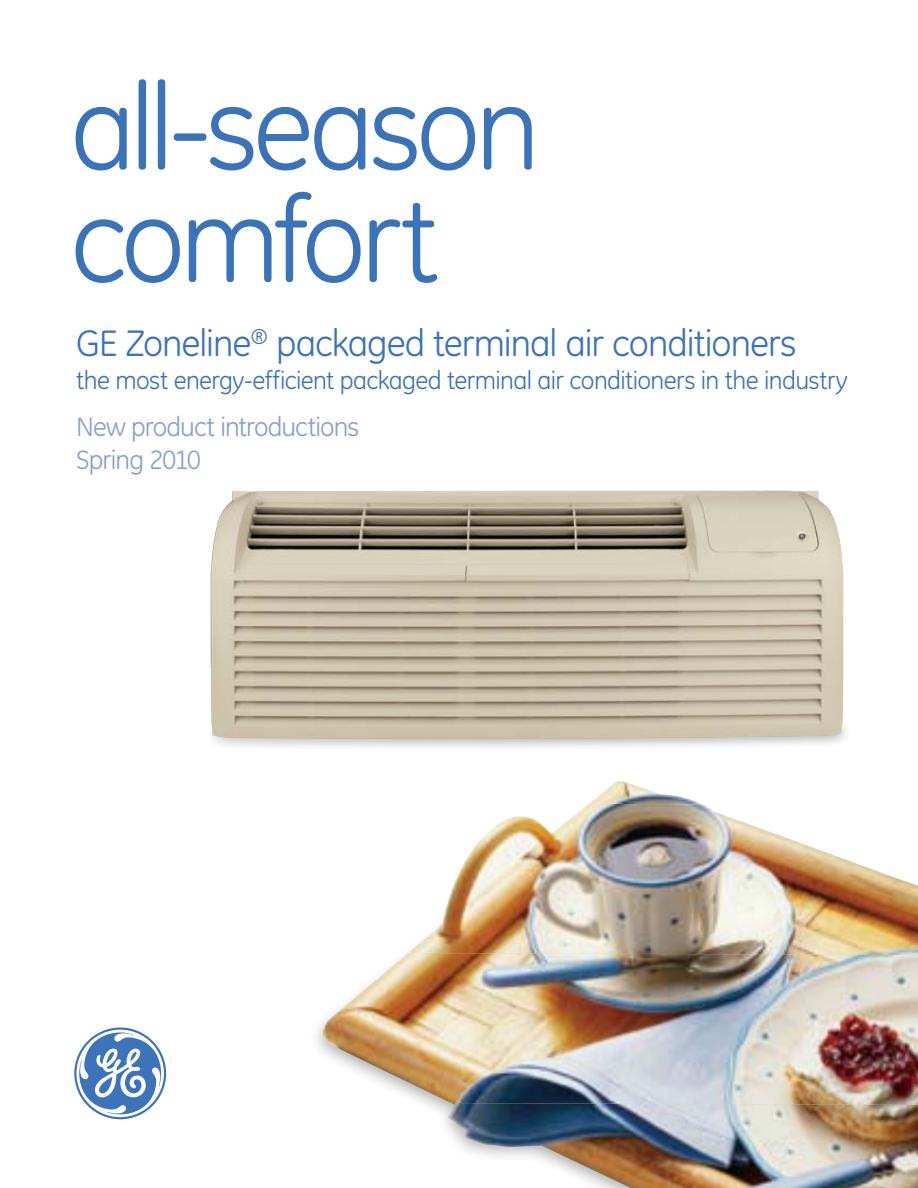
<style>
.page{position:relative;width:918px;height:1188px;background:#fff}
.page>*{position:absolute;margin:0;border:0;box-sizing:border-box;transform-origin:0 0}
.t1{font:120px/112.5px "GE Inspira";letter-spacing:-.045em;color:#3b73b9}
.t2{font:37.5px "GE Inspira";letter-spacing:-.03em;color:#3b73b9}
.t3{font:27px/33px "GE Inspira";letter-spacing:-.035em;color:#869ed1}
.t4{font:25.5px "GE Inspira";letter-spacing:-.025em;color:#3b73b9}
</style>
<div class="page">
<img style="left:589px;top:781px;width:112px;height:23px">
<img style="left:408px;top:804px;width:510px;height:149px">
<img style="left:323px;top:953px;width:595px;height:152px">
<img style="left:448px;top:1103px;width:470px;height:85px">
<svg style="left:74px;top:1028px;width:92px;height:91px"></svg>
<div style="left:205px;top:718px;width:648px;height:32px;background:#000;opacity:.4"></div>
<svg style="left:212px;top:739px;width:629px;height:5px;background:#dbdbdb"></svg>
<img style="left:211px;top:490px;width:632px;height:249px">
<h1 class="t1" style="left:70px;top:72px;width:472px">all-season comfort</h1>
<h2 class="t2" style="left:76px;top:322px;width:722px">GE Zoneline<sup>®</sup> packaged terminal air conditioners</h2>
<p class="t4" style="left:76px;top:366px;width:773px">the most energy-efficient packaged terminal air conditioners in the industry</p>
<p class="t3" style="left:76px;top:410px;width:285px">New product introductions<br>Spring 2010</p>
</div>
